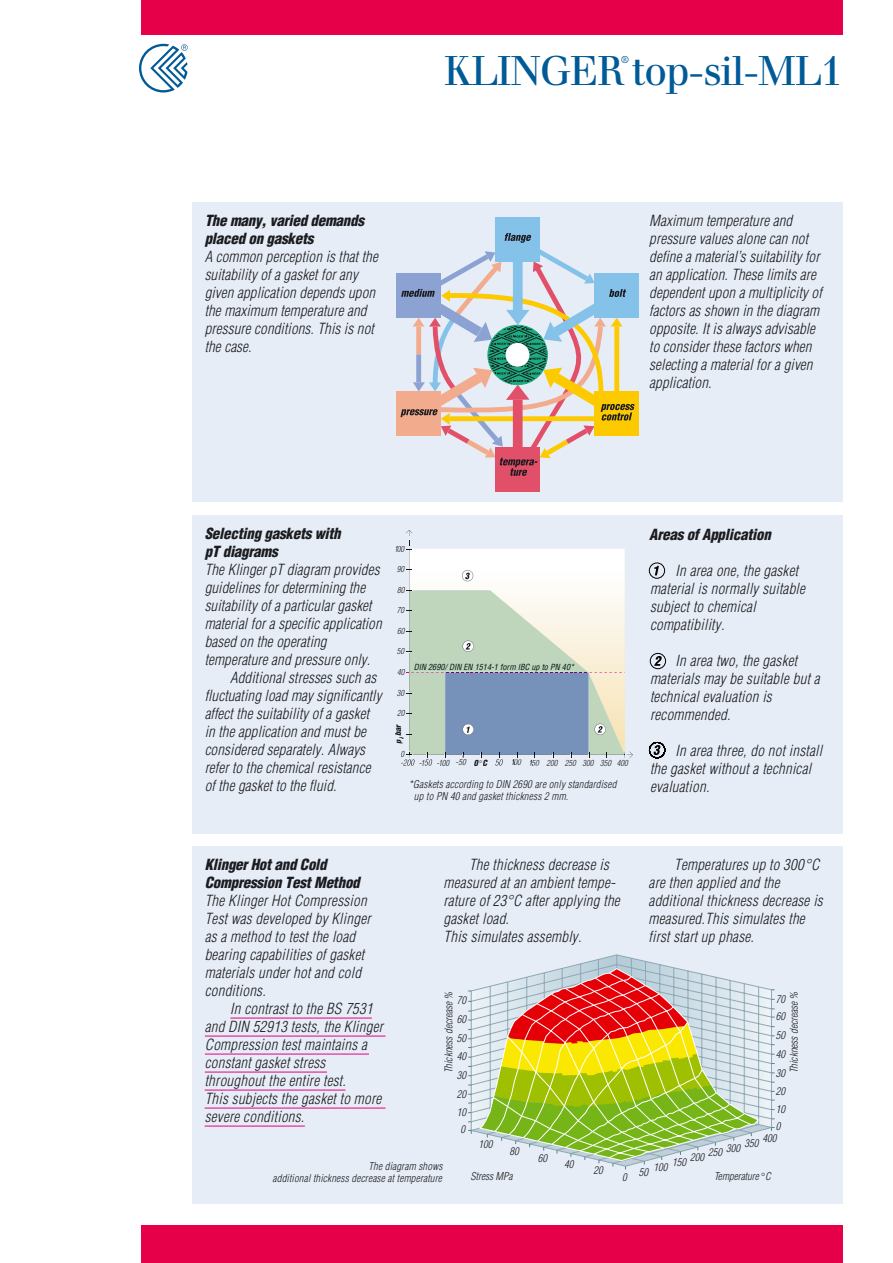
<style>
.page{position:relative;width:893px;height:1263px;background:#fff}
.page>*{position:absolute;margin:0;border:0;box-sizing:border-box;transform-origin:0 0}
.t1{font:40.5px "Walbaum";letter-spacing:-.035em;color:#005a97}
.t2{font:italic 300 condensed 15px/18px "Helvetica";letter-spacing:.01em;color:#1b1c20}
.t3{font:italic 900 condensed 15px/18px "Helvetica";letter-spacing:-.015em;color:#1b1c20}
.t4{font:italic 300 condensed 10.5px/12px "Helvetica";letter-spacing:.015em;color:#1b1c20}
.t5{font:9.75px "Walbaum";color:#005a97}
.t6{font:italic 300 condensed 8.25px "Helvetica";color:#1b1c20}
.t7{font:italic condensed 8.25px "Helvetica";color:#001615}
.t8{font:italic 900 condensed 8.25px "Helvetica";color:#1b1c20}
.s1{font-weight:900}
</style>
<div class="page">
<div style="left:141px;top:0;width:701px;height:34px;background:#e50049"></div>
<div style="left:141px;top:1225px;width:701px;height:38px;background:#e50049"></div>
<div style="left:192px;top:515px;width:650px;height:319px;background:#e7edf6"></div>
<div style="left:192px;top:202px;width:650px;height:300px;background:#e7edf6"></div>
<div style="left:192px;top:847px;width:650px;height:357px;background:#e7edf6"></div>
<div style="left:594px;top:273px;width:45px;height:45px;background:#85c2ea"></div>
<div style="left:495px;top:217px;width:45px;height:44px;background:#85c2ea"></div>
<div style="left:594px;top:391px;width:45px;height:45px;background:#fdca00"></div>
<div style="left:495px;top:447px;width:45px;height:44px;background:#e24f68"></div>
<div style="left:396px;top:391px;width:45px;height:45px;background:#f3ab8d"></div>
<div style="left:396px;top:273px;width:45px;height:45px;background:#8ca2d3"></div>
<svg style="left:400px;top:233px;width:234px;height:243px"></svg>
<div style="left:505px;top:343px;width:24px;height:24px;background:#fff;border-radius:50%"></div>
<div style="left:487px;top:325px;width:60px;height:60px;border:1px solid #1bad80;border-radius:50%"></div>
<div style="left:649px;top:563px;width:15px;height:15px;border:1px solid #000;border-radius:50%"></div>
<svg style="left:654px;top:566px;width:5px;height:9px"></svg>
<div style="left:650px;top:653px;width:15px;height:16px;border:1px solid #000;border-radius:50%"></div>
<svg style="left:654px;top:656px;width:8px;height:10px"></svg>
<svg style="left:649px;top:742px;width:16px;height:16px"></svg>
<hr style="left:230px;top:1018px;width:142px;height:1px;background:#e50083">
<hr style="left:205px;top:1036px;width:180px;height:1px;background:#e50083">
<hr style="left:205px;top:1054px;width:164px;height:1px;background:#e50083">
<hr style="left:205px;top:1072px;width:122px;height:1px;background:#e50083">
<hr style="left:205px;top:1090px;width:140px;height:1px;background:#e50083">
<hr style="left:205px;top:1108px;width:180px;height:1px;background:#e50083">
<hr style="left:205px;top:1126px;width:100px;height:1px;background:#e50083">
<svg style="left:139px;top:44px;width:49px;height:49px"></svg>
<svg style="left:397px;top:530px;width:236px;height:236px"></svg>
<svg style="left:468px;top:955px;width:306px;height:215px"></svg>
<p class="t3" style="left:205px;top:213px;width:161px">The many, varied demands placed on gaskets</p>
<p class="t2" style="left:205px;top:249px;width:175px">A common perception is that the suitability of a gasket for any given application depends upon the maximum temperature and pressure conditions. This is not the case.</p>
<h1 class="t1" style="left:444px;top:55px;width:400px">KLINGER top-sil-ML1</h1>
<p class="t5" style="left:621px;top:56px;width:9px">®</p>
<p class="t2" style="left:649px;top:213px;width:174px">Maximum temperature and pressure values alone can not define a material’s suitability for an application. These limits are dependent upon a multiplicity of factors as shown in the diagram opposite. It is always advisable to consider these factors when selecting a material for a given application.</p>
<p class="t3" style="left:205px;top:526px;width:138px">Selecting gaskets with pT diagrams</p>
<p class="t2" style="left:205px;top:562px;width:176px">The Klinger pT diagram provides</p>
<p class="t2" style="left:205px;top:580px;width:162px">guidelines for determining the</p>
<p class="t2" style="left:205px;top:598px;width:168px">suitability of a particular gasket</p>
<p class="t2" style="left:205px;top:616px;width:178px">material for a specific application</p>
<p class="t2" style="left:205px;top:634px;width:123px">based on the operating</p>
<p class="t2" style="left:205px;top:652px;width:167px">temperature and pressure only.</p>
<p class="t2" style="left:230px;top:670px;width:147px">Additional stresses such as</p>
<p class="t2" style="left:205px;top:688px;width:178px">fluctuating load may significantly</p>
<p class="t2" style="left:205px;top:706px;width:166px">affect the suitability of a gasket</p>
<p class="t2" style="left:205px;top:724px;width:163px">in the application and must be</p>
<p class="t2" style="left:205px;top:742px;width:162px">considered separately. Always</p>
<p class="t2" style="left:205px;top:760px;width:167px">refer to the chemical resistance</p>
<p class="t2" style="left:205px;top:778px;width:133px">of the gasket to the fluid.</p>
<p class="t6" style="left:394px;top:546px;width:12px">100</p>
<p class="t6" style="left:397px;top:566px;width:9px">90</p>
<p class="t6" style="left:397px;top:587px;width:9px">80</p>
<p class="t6" style="left:397px;top:607px;width:9px">70</p>
<p class="t6" style="left:397px;top:627px;width:9px">60</p>
<p class="t6" style="left:397px;top:648px;width:9px">50</p>
<p class="t6" style="left:397px;top:669px;width:9px">40</p>
<p class="t6" style="left:397px;top:690px;width:9px">30</p>
<p class="t6" style="left:397px;top:710px;width:9px">20</p>
<p class="t6" style="left:400px;top:751px;width:5px">0</p>
<p class="t8" style="left:395px;top:743px;width:21px;rotate:-90deg">p<sub>i</sub> bar</p>
<p class="t7" style="left:414px;top:664px;width:162px">DIN 2690/ DIN EN 1514-1 form IBC up to PN 40*</p>
<p class="t6" style="left:419px;top:759px;width:7px">-1</p>
<p class="t6" style="left:436px;top:759px;width:52px">-100 -50 <span class="s1">0 C</span></p>
<p class="t6" style="left:510px;top:759px;width:119px">100 150 200 250 300 350 400</p>
<p class="t4" style="left:414px;top:779px;width:204px;text-indent:-5px">*Gaskets according to DIN 2690 are only standardised up to PN 40 and gasket thickness 2 mm.</p>
<p class="t3" style="left:649px;top:526px;width:123px">Areas of Application</p>
<p class="t2" style="left:650px;top:563px;width:156px;text-indent:26px">In area one, the gasket material is normally suitable subject to chemical compatibility.</p>
<p class="t2" style="left:650px;top:653px;width:171px;text-indent:26px">In area two, the gasket materials may be suitable but a technical evaluation is recommended.</p>
<p class="t2" style="left:650px;top:743px;width:174px;text-indent:26px">In area three, do not install the gasket without a technical evaluation.</p>
<p class="t3" style="left:205px;top:857px;width:156px">Klinger Hot and Cold<br>Compression Test Method</p>
<p class="t2" style="left:205px;top:893px;width:167px">The Klinger Hot Compression<br>Test was developed by Klinger as a method to test the load bearing capabilities of gasket materials under hot and cold conditions.</p>
<p class="t2" style="left:205px;top:1001px;width:180px;text-indent:26px">In contrast to the BS 7531 and DIN 52913 tests, the Klinger<br>Compression test maintains a constant gasket stress throughout the entire test.<br>This subjects the gasket to more severe conditions.</p>
<p class="t2" style="left:648px;top:857px;width:176px;text-indent:26px">Temperatures up to 300°C are then applied and the additional thickness decrease is measured.This simulates the first start up phase.</p>
<p class="t2" style="left:443px;top:857px;width:178px;text-indent:26px">The thickness decrease is measured at an ambient tempe&shy;rature of 23°C after applying the gasket load.<br>This simulates assembly.</p>
<p class="t4" style="left:443px;top:1073px;width:83px;rotate:-90deg">Thickness decrease %</p>
<p class="t4" style="left:788px;top:1073px;width:83px;rotate:-90deg">Thickness decrease %</p>
<p class="t4" style="left:776px;top:994px;width:11px">70</p>
<p class="t4" style="left:456px;top:995px;width:11px">70</p>
<p class="t4" style="left:776px;top:1011px;width:11px">60</p>
<p class="t4" style="left:456px;top:1014px;width:11px">60</p>
<p class="t4" style="left:776px;top:1030px;width:11px">50</p>
<p class="t4" style="left:456px;top:1033px;width:11px">50</p>
<p class="t4" style="left:776px;top:1049px;width:11px">40</p>
<p class="t4" style="left:456px;top:1051px;width:11px">40</p>
<p class="t4" style="left:776px;top:1067px;width:11px">30</p>
<p class="t4" style="left:456px;top:1070px;width:11px">30</p>
<p class="t4" style="left:776px;top:1086px;width:11px">20</p>
<p class="t4" style="left:456px;top:1089px;width:11px">20</p>
<p class="t4" style="left:776px;top:1104px;width:11px">10</p>
<p class="t4" style="left:456px;top:1106px;width:11px">10</p>
<p class="t4" style="left:776px;top:1121px;width:6px">0</p>
<p class="t4" style="left:460px;top:1124px;width:6px">0</p>
<p class="t4" style="left:762px;top:1133px;width:15px">400</p>
<p class="t4" style="left:744px;top:1138px;width:15px">350</p>
<p class="t4" style="left:478px;top:1139px;width:15px">100</p>
<p class="t4" style="left:708px;top:1145px;width:34px">250 300</p>
<p class="t4" style="left:509px;top:1146px;width:11px">80</p>
<p class="t4" style="left:672px;top:1155px;width:33px">150 200</p>
<p class="t4" style="left:538px;top:1152px;width:11px">60</p>
<p class="t4" style="left:564px;top:1159px;width:11px">40</p>
<p class="t4" style="left:272px;top:1161px;width:171px;text-align:right">The diagram shows<br>additional thickness decrease at temperature</p>
<p class="t4" style="left:653px;top:1162px;width:15px">100</p>
<p class="t4" style="left:593px;top:1165px;width:11px">20</p>
<p class="t4" style="left:639px;top:1167px;width:11px">50</p>
<p class="t4" style="left:470px;top:1171px;width:44px">Stress MPa</p>
<p class="t4" style="left:714px;top:1171px;width:59px">Temperature C</p>
<p class="t4" style="left:622px;top:1172px;width:6px">0</p>
</div>
